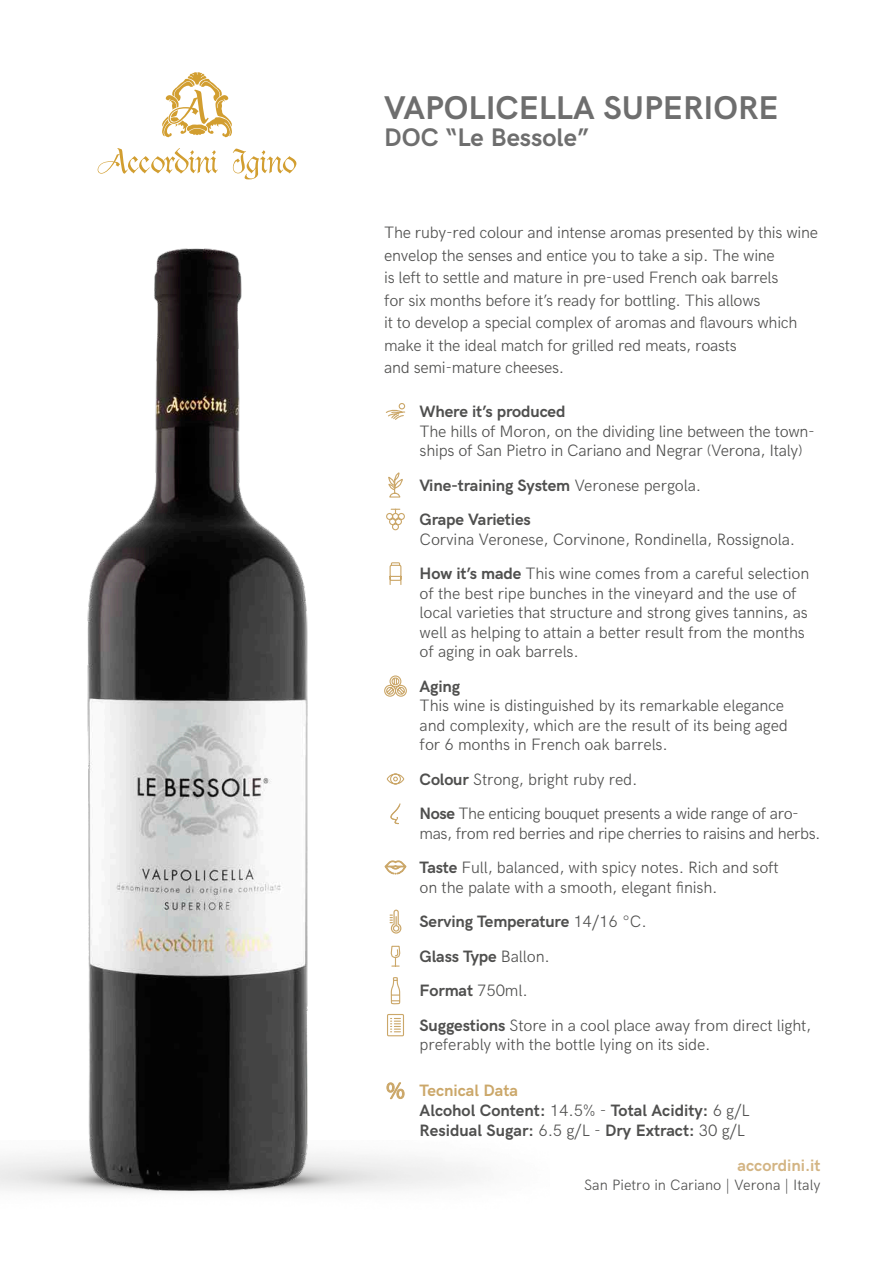
<style>
.page{position:relative;width:893px;height:1263px;background:#fff}
.page>*{position:absolute;margin:0;border:0;box-sizing:border-box;transform-origin:0 0}
.t1{font:700 33px "HK Grotesk";color:#6e6e6e}
.t2{font:700 25.5px "HK Grotesk";color:#6e6e6e}
.t3{font:300 16.5px/19.5px "HK Grotesk";letter-spacing:-.01em;color:#4f4f4e}
.t4{font:300 16.5px/34.5px "HK Grotesk";letter-spacing:-.03em;color:#4f4f4e}
.t5{font:700 16.5px/19.8px "HK Grotesk";color:#4f4f4e}
.t6{font:700 16.5px "HK Grotesk";color:#d3b483}
.t7{font:700 16.5px "HK Grotesk";color:#cba769}
.t8{font:300 15px "HK Grotesk";color:#4f4f4e}
.s1{font-weight:700}
.s2{font-weight:300}
</style>
<div class="page">
<img style="left:87px;top:249px;width:220px;height:942px">
<svg style="left:98px;top:148px;width:120px;height:26px"></svg>
<svg style="left:233px;top:149px;width:63px;height:30px"></svg>
<svg style="left:162px;top:72px;width:70px;height:65px"></svg>
<svg style="left:387px;top:1083px;width:17px;height:16px"></svg>
<svg style="left:390px;top:909px;width:11px;height:24px"></svg>
<div style="left:387px;top:1014px;width:17px;height:22px;border:1px solid #cba769"></div>
<svg style="left:391px;top:1018px;width:9px;height:14px"></svg>
<svg style="left:390px;top:945px;width:11px;height:59px"></svg>
<svg style="left:389px;top:562px;width:13px;height:23px"></svg>
<svg style="left:386px;top:509px;width:19px;height:22px"></svg>
<svg style="left:388px;top:473px;width:15px;height:25px"></svg>
<svg style="left:390px;top:803px;width:11px;height:22px"></svg>
<svg style="left:386px;top:773px;width:19px;height:12px"></svg>
<svg style="left:385px;top:403px;width:21px;height:17px"></svg>
<svg style="left:385px;top:860px;width:21px;height:15px"></svg>
<svg style="left:384px;top:675px;width:23px;height:22px"></svg>
<p class="t1" style="left:384px;top:83px;width:396px">VAPOLICELLA SUPERIORE</p>
<p class="t2" style="left:384px;top:119px;width:206px">DOC “Le Bessole”</p>
<p class="t3" style="left:384px;top:220px;width:435px;line-height:22.5px">The ruby-red colour and intense aromas presented by this wine envelop the senses and entice you to take a sip. The wine<br>is left to settle and mature in pre-used French oak barrels<br>for six months before it’s ready for bottling. This allows<br>it to develop a special complex of aromas and flavours which make it the ideal match for grilled red meats, roasts<br>and semi-mature cheeses.</p>
<p class="t3" style="left:420px;top:400px;width:397px"><span class="s1">Where it’s produced<br></span>The hills of Moron, on the dividing line between the town&shy;ships of San Pietro in Cariano and Negrar (Verona, Italy)</p>
<p class="t5" style="left:420px;top:467px;width:283px;line-height:34.5px">Vine-training System <span class="s2">Veronese pergola.<br></span>Grape Varieties</p>
<p class="t3" style="left:420px;top:520px;width:391px;line-height:34.5px">Corvina Veronese, Corvinone, Rondinella, Rossignola.<br><span class="s1">How it’s made</span> This wine comes from a careful selection</p>
<p class="t3" style="left:420px;top:582px;width:390px">of the best ripe bunches in the vineyard and the use of local varieties that structure and strong gives tannins, as well as helping to attain a better result from the months of aging in oak barrels.</p>
<p class="t3" style="left:420px;top:675px;width:370px"><span class="s1">Aging<br></span>This wine is distinguished by its remarkable elegance and complexity, which are the result of its being aged for 6 months in French oak barrels.</p>
<p class="t4" style="left:420px;top:760px;width:381px"><span class="s1">Colour</span> Strong, bright ruby red.<br><span class="s1">Nose</span> The enticing bouquet presents a wide range of aro-</p>
<p class="t4" style="left:420px;top:814px;width:403px">mas, from red berries and ripe cherries to raisins and herbs.<br><span class="s1">Taste</span> Full, balanced, with spicy notes. Rich and soft</p>
<p class="t3" style="left:420px;top:868px;width:393px;line-height:34.5px">on the palate with a smooth, elegant finish.<br><span class="s1">Serving Temperature</span> 14/16 °C.<br><span class="s1">Glass Type</span> Ballon.<br><span class="s1">Format</span> 750ml.<br><span class="s1">Suggestions</span> Store in a cool place away from direct light,</p>
<p class="t3" style="left:420px;top:1033px;width:293px">preferably with the bottle lying on its side.</p>
<p class="t7" style="left:420px;top:1078px;width:100px">Tecnical Data</p>
<p class="t5" style="left:420px;top:1099px;width:332px">Alcohol Content: <span class="s2">14.5% -</span> Total Acidity: <span class="s2">6 g/L<br></span>Residual Sugar: <span class="s2">6.5 g/L -</span> Dry Extract: <span class="s2">30 g/L</span></p>
<p class="t6" style="left:738px;top:1153px;width:85px">accordini.it</p>
<p class="t8" style="left:584px;top:1174px;width:238px">San Pietro in Cariano | Verona | Italy</p>
</div>
